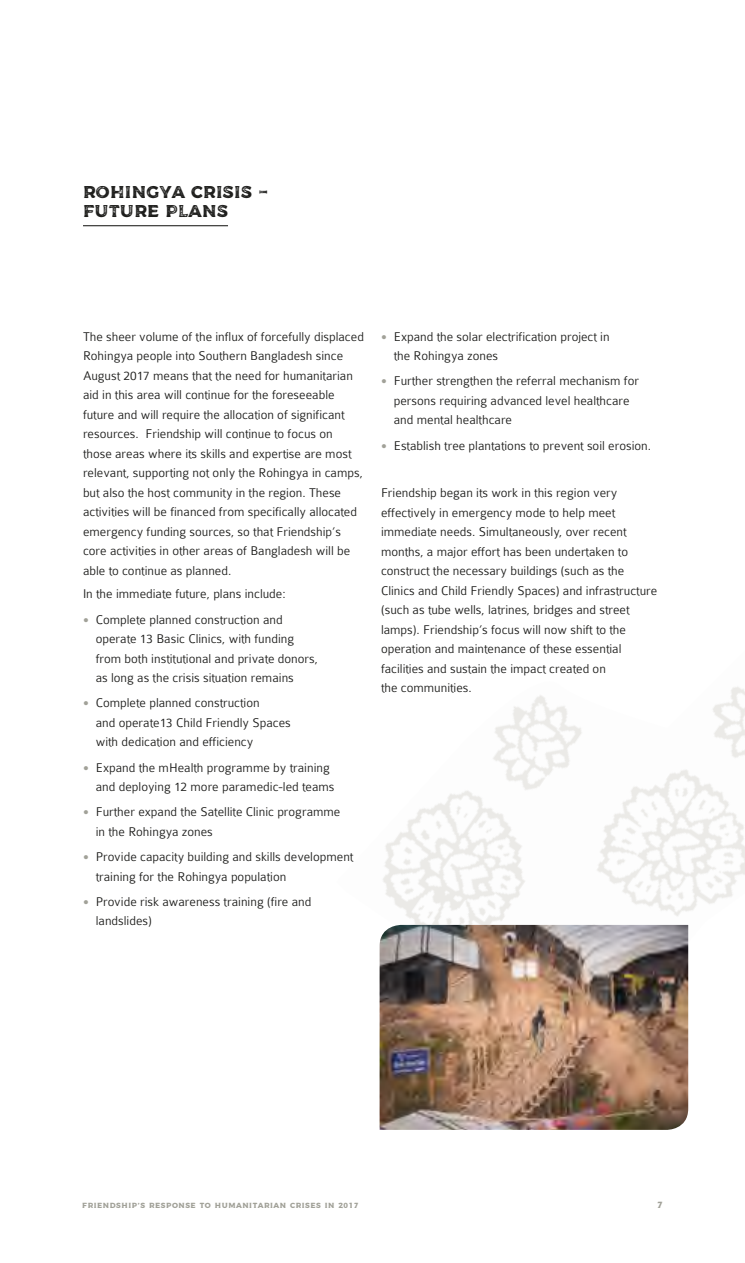
<style>
.page{position:relative;width:745px;height:1263px;background:#fff}
.page>*{position:absolute;margin:0;border:0;box-sizing:border-box;transform-origin:0 0}
.t1{font:17.25px/19.5px "Messenger Texture";letter-spacing:.02em;color:#1d1d1b}
.t2{font:300 13.5px/19.5px "Colaborate";color:#1d1d1b}
.t3{font:9px "Messenger Rough";color:#a1a198}
.t4{font:7.5px "Messenger";letter-spacing:.07em;color:#a1a198}
</style>
<div class="page">
<img style="left:383px;top:687px;width:361px;height:373px">
<img style="left:379px;top:925px;width:308px;height:205px">
<hr style="left:83px;top:225px;width:145px;height:1px;background:#1d1d1b">
<p class="t1" style="left:83px;top:183px;width:187px">ROHINGYA CRISIS -<br>FUTURE PLANS</p>
<p class="t2" style="left:83px;top:327px;width:282px">The sheer volume of the influx of forcefully displaced Rohingya people into Southern Bangladesh since August 2017 means that the need for humanitarian aid in this area will continue for the foreseeable future and will require the allocation of significant resources. Friendship will continue to focus on those areas where its skills and expertise are most relevant, supporting not only the Rohingya in camps, but also the host community in the region. These activities will be financed from specifically allocated emergency funding sources, so that Friendship’s core activities in other areas of Bangladesh will be able to continue as planned.</p>
<p class="t2" style="left:83px;top:581px;width:204px;line-height:25.3px;text-align:right">In the immediate future, plans include:<br>Complete planned construction and</p>
<p class="t2" style="left:96px;top:629px;width:224px">operate 13 Basic Clinics, with funding from both institutional and private donors, as long as the crisis situation remains</p>
<p class="t2" style="left:96px;top:693px;width:196px">Complete planned construction<br>and operate13 Child Friendly Spaces with dedication and efficiency</p>
<p class="t2" style="left:96px;top:758px;width:240px">Expand the mHealth programme by training and deploying 12 more paramedic-led teams</p>
<p class="t2" style="left:96px;top:802px;width:246px">Further expand the Satellite Clinic programme in the Rohingya zones</p>
<p class="t2" style="left:96px;top:847px;width:259px">Provide capacity building and skills development training for the Rohingya population</p>
<p class="t2" style="left:96px;top:892px;width:217px">Provide risk awareness training (fire and landslides)</p>
<p class="t2" style="left:393px;top:327px;width:217px">Expand the solar electrification project in the Rohingya zones</p>
<p class="t2" style="left:393px;top:371px;width:246px">Further strengthen the referral mechanism for persons requiring advanced level healthcare and mental healthcare</p>
<p class="t2" style="left:393px;top:436px;width:259px">Establish tree plantations to prevent soil erosion.</p>
<p class="t2" style="left:381px;top:483px;width:277px">Friendship began its work in this region very effectively in emergency mode to help meet immediate needs. Simultaneously, over recent months, a major effort has been undertaken to construct the necessary buildings (such as the Clinics and Child Friendly Spaces) and infrastructure (such as tube wells, latrines, bridges and street lamps). Friendship’s focus will now shift to the operation and maintenance of these essential facilities and sustain the impact created on<br>the communities.</p>
<p class="t4" style="left:82px;top:1202px;width:277px">FRIENDSHIP'S RESPONSE TO HUMANITARIAN CRISES IN 2017</p>
<p class="t3" style="left:657px;top:1200px;width:7px">7</p>
</div>
